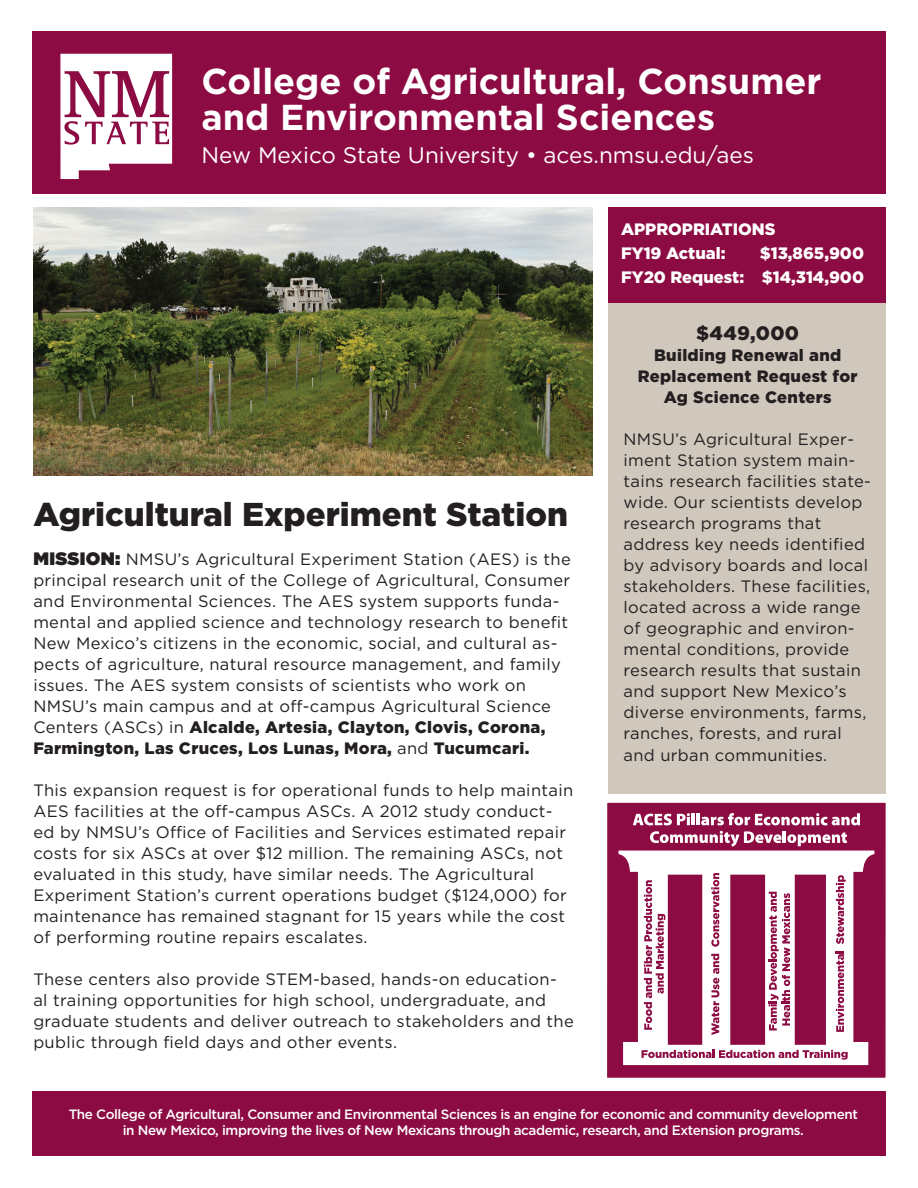
<style>
.page{position:relative;width:918px;height:1188px;background:#fff}
.page>*{position:absolute;margin:0;border:0;box-sizing:border-box;transform-origin:0 0}
.t1{font:700 36px/36px "Gotham";color:#fff}
.t2{font:900 33px "Gotham";color:#231f20}
.t3{font:22.5px "Gotham";color:#fff}
.t4{font:900 19.5px "Gotham";letter-spacing:.02em;color:#231f20}
.t5{font:16.5px/21px "Gotham";letter-spacing:.02em;color:#231f20}
.t6{font:900 16.5px "Gotham";color:#fff}
.t7{font:900 16.5px/21px "Gotham";letter-spacing:.02em;color:#231f20;text-align:center}
.t8{font:500 13.5px/16.2px "Gotham";letter-spacing:-.03em;color:#fff;text-align:center}
.s1{font-weight:900;font-size:18px}
.s2{font-weight:900}
</style>
<div class="page">
<div style="left:32px;top:1091px;width:854px;height:64px;background:#8c0b42"></div>
<div style="left:32px;top:32px;width:854px;height:162px;background:#8c0b42"></div>
<img style="left:60px;top:53px;width:113px;height:127px">
<div style="left:608px;top:208px;width:278px;height:586px;background:#d0c7bd"></div>
<div style="left:606px;top:801px;width:281px;height:278px;background:#8c0b42"></div>
<div style="left:604px;top:800px;width:285px;height:281px;border:3px solid #fff"></div>
<svg style="left:633px;top:813px;width:227px;height:12px"></svg>
<svg style="left:650px;top:831px;width:197px;height:16px"></svg>
<svg style="left:619px;top:851px;width:255px;height:214px"></svg>
<svg style="left:644px;top:880px;width:22px;height:150px"></svg>
<svg style="left:711px;top:954px;width:8px;height:81px"></svg>
<svg style="left:711px;top:873px;width:8px;height:74px"></svg>
<svg style="left:836px;top:951px;width:8px;height:81px"></svg>
<svg style="left:836px;top:875px;width:10px;height:69px"></svg>
<svg style="left:769px;top:892px;width:21px;height:138px"></svg>
<svg style="left:642px;top:1050px;width:206px;height:10px"></svg>
<div style="left:608px;top:208px;width:278px;height:95px;background:#8c0b42"></div>
<img style="left:33px;top:208px;width:559px;height:267px">
<p class="t1" style="left:201px;top:63px;width:622px">College of Agricultural, Consumer and Environmental Sciences</p>
<p class="t3" style="left:201px;top:140px;width:554px">New Mexico State University • aces.nmsu.edu/aes</p>
<p class="t2" style="left:33px;top:492px;width:536px">Agricultural Experiment Station</p>
<p class="t5" style="left:33px;top:548px;width:539px"><span class="s1">MISSION:</span> NMSU’s Agricultural Experiment Station (AES) is the principal research unit of the College of Agricultural, Consumer and Environmental Sciences. The AES system supports funda&shy;mental and applied science and technology research to benefit New Mexico’s citizens in the economic, social, and cultural as&shy;pects of agriculture, natural resource management, and family issues. The AES system consists of scientists who work on NMSU’s main campus and at off-campus Agricultural Science Centers (ASCs) in <span class="s2">Alcalde, Artesia, Clayton, Clovis, Corona, Farmington, Las Cruces, Los Lunas, Mora,</span> and <span class="s2">Tucumcari.</span></p>
<p class="t5" style="left:33px;top:779px;width:541px">This expansion request is for operational funds to help maintain AES facilities at the off-campus ASCs. A 2012 study conduct&shy;ed by NMSU’s Office of Facilities and Services estimated repair costs for six ASCs at over $12 million. The remaining ASCs, not evaluated in this study, have similar needs. The Agricultural Experiment Station’s current operations budget ($124,000) for maintenance has remained stagnant for 15 years while the cost of performing routine repairs escalates.</p>
<p class="t5" style="left:33px;top:968px;width:542px">These centers also provide STEM-based, hands-on education&shy;al training opportunities for high school, undergraduate, and graduate students and deliver outreach to stakeholders and the public through field days and other events.</p>
<p class="t6" style="left:621px;top:218px;width:156px">APPROPRIATIONS</p>
<p class="t6" style="left:621px;top:242px;width:106px">FY19 Actual:</p>
<p class="t6" style="left:760px;top:242px;width:106px">$13,865,900</p>
<p class="t6" style="left:621px;top:266px;width:244px">FY20 Request: $14,314,900</p>
<p class="t4" style="left:696px;top:320px;width:104px">$449,000</p>
<p class="t7" style="left:638px;top:345px;width:221px">Building Renewal and<br>Replacement Request for<br>Ag Science Centers</p>
<p class="t5" style="left:624px;top:429px;width:249px">NMSU’s Agricultural Exper&shy;iment Station system main&shy;tains research facilities state&shy;wide. Our scientists develop research programs that address key needs identified by advisory boards and local stakeholders. These facilities, located across a wide range of geographic and environ&shy;mental conditions, provide research results that sustain and support New Mexico’s diverse environments, farms, ranches, forests, and rural and urban communities.</p>
<p class="t8" style="left:69px;top:1106px;width:791px">The College of Agricultural, Consumer and Environmental Sciences is an engine for economic and community development in New Mexico, improving the lives of New Mexicans through academic, research, and Extension programs.</p>
</div>
